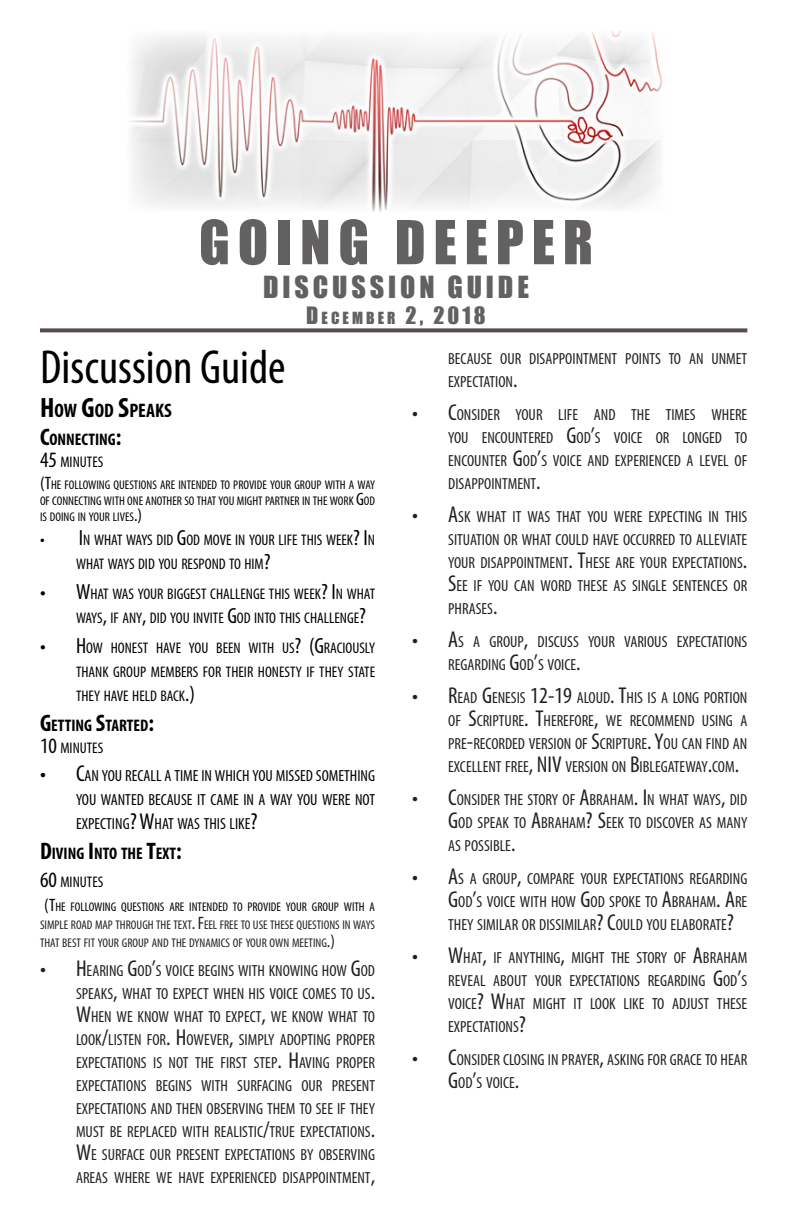
<style>
.page{position:relative;width:792px;height:1224px;background:#fff}
.page>*{position:absolute;margin:0;border:0;box-sizing:border-box;transform-origin:0 0}
.t1{font:56px "Impact";letter-spacing:.14em;color:#626061}
.t2{font:condensed 48px "Myriad Pro";color:#000}
.t3{font:28px "Impact";letter-spacing:.14em;color:#626061}
.t4{font:22px "Impact";color:#626061}
.t5{font:700 condensed 19.6px "Myriad Pro";color:#000}
.t6{font:700 condensed 16.8px "Myriad Pro";color:#000}
.t7{font:condensed 16.2px/23px "Myriad Pro";color:#231f20;text-align:justify}
.t8{font:condensed 16.2px/24px "Myriad Pro";color:#000;text-align:justify}
.t9{font:condensed 15.4px/24px "Myriad Pro";color:#000}
.t10{font:condensed 12.6px/18px "Myriad Pro";color:#231f20;text-align:justify}
.t11{font:condensed 12.6px/16px "Myriad Pro";color:#000;text-align:justify}
.s1{font-size:15.4px}
.s2{font-size:28px}
.s3{font-size:24px}
.s4{font-size:22px}
.s5{font-size:18px}
.s6{font-size:23px}
.s7{font-size:18px;color:#000}
.s8{color:#000}
</style>
<div class="page">
<svg style="left:40px;top:328px;width:707px;height:4px;background:#6a5b63"></svg>
<img style="left:130px;top:32px;width:533px;height:179px">
<p class="t1" style="left:199px;top:199px;width:395px">GOING DEEPER</p>
<p class="t3" style="left:263px;top:265px;width:267px">DISCUSSION GUIDE</p>
<p class="t4" style="left:306px;top:299px;width:181px">D<span class="s1">ECEMBER</span> 2, 2018</p>
<p class="t2" style="left:40px;top:338px;width:247px">Discussion Guide</p>
<p class="t5" style="left:40px;top:398px;width:132px"><span class="s2">H</span>OW <span class="s2">G</span>OD <span class="s2">S</span>PEAKS</p>
<p class="t6" style="left:40px;top:429px;width:83px"><span class="s3">C</span>ONNECTING<span class="s3">:</span></p>
<p class="t9" style="left:40px;top:450px;width:65px"><span class="s4">45</span> MINUTES</p>
<p class="t11" style="left:40px;top:477px;width:337px"><span class="s5">(</span><span class="s5">T</span>HE FOLLOWING QUESTIONS ARE INTENDED TO PROVIDE YOUR GROUP WITH A WAY OF CONNECTING WITH ONE ANOTHER SO THAT YOU MIGHT PARTNER IN THE WORK <span class="s5">G</span>OD IS DOING IN YOUR LIVES<span class="s5">.)</span></p>
<p class="t9" style="left:76px;top:528px;width:301px;text-indent:-36px"><span class="s5">•</span> <span class="s4">I</span> N WHAT WAYS DID <span class="s4">G</span>OD MOVE IN YOUR LIFE THIS WEEK<span class="s4">? I</span> N<br>WHAT WAYS DID YOU RESPOND TO HIM<span class="s4">?</span></p>
<p class="t9" style="left:76px;top:582px;width:301px;text-indent:-36px"><span class="s4">• W</span>HAT WAS YOUR BIGGEST CHALLENGE THIS WEEK<span class="s4">? I</span> N WHAT<br>WAYS<span class="s4">,</span> IF ANY<span class="s4">,</span> DID YOU INVITE <span class="s4">G</span>OD INTO THIS CHALLENGE<span class="s4">?</span></p>
<p class="t9" style="left:76px;top:636px;width:301px;text-align:justify;text-indent:-36px"><span class="s4">• H</span> OW HONEST HAVE YOU BEEN WITH US<span class="s4">? (G</span>RACIOUSLY THANK GROUP MEMBERS FOR THEIR HONESTY IF THEY STATE THEY HAVE HELD BACK<span class="s4">.)</span></p>
<p class="t6" style="left:40px;top:715px;width:116px"><span class="s3">G</span>ETTING <span class="s3">S</span>TARTED<span class="s3">:</span></p>
<p class="t9" style="left:40px;top:736px;width:65px"><span class="s4">10</span> MINUTES</p>
<p class="t8" style="left:76px;top:763px;width:301px;text-indent:-36px"><span class="s6">• C</span>AN YOU RECALL A TIME IN WHICH YOU MISSED SOMETHING YOU WANTED BECAUSE IT CAME IN A WAY YOU WERE NOT EXPECTING<span class="s6">? W</span>HAT WAS THIS LIKE<span class="s6">?</span></p>
<p class="t6" style="left:40px;top:843px;width:143px"><span class="s3">D</span>IVING <span class="s3">I</span> NTO THE <span class="s3">T</span>EXT<span class="s3">:</span></p>
<p class="t9" style="left:40px;top:870px;width:65px"><span class="s4">60</span> MINUTES</p>
<p class="t10" style="left:40px;top:898px;width:337px;text-indent:4px"><span class="s7">(T</span><span class="s8">HE FOLLOWING QUESTIONS ARE INTENDED TO PROVIDE YOUR GROUP WITH A </span>SIMPLE ROAD MAP THROUGH THE TEXT<span class="s5">. F</span>EEL FREE TO USE THESE QUESTIONS IN WAYS THAT BEST FIT YOUR GROUP AND THE DYNAMICS OF YOUR OWN MEETING<span class="s5">.)</span></p>
<p class="t7" style="left:76px;top:959px;width:301px;text-indent:-36px"><span class="s6">• H</span> EARING <span class="s6">G</span>OD<span class="s6">’</span>S VOICE BEGINS WITH KNOWING HOW <span class="s6">G</span>OD SPEAKS<span class="s6">,</span> WHAT TO EXPECT WHEN HIS VOICE COMES TO US<span class="s6">.<br>W</span>HEN WE KNOW WHAT TO EXPECT<span class="s6">,</span> WE KNOW WHAT TO LOOK<span class="s6">/</span>LISTEN FOR<span class="s6">. H</span> OWEVER<span class="s6">,</span> SIMPLY ADOPTING PROPER EXPECTATIONS IS NOT THE FIRST STEP<span class="s6">. H</span>AVING PROPER EXPECTATIONS BEGINS WITH SURFACING OUR PRESENT EXPECTATIONS AND THEN OBSERVING THEM TO SEE IF THEY MUST BE REPLACED WITH REALISTIC<span class="s6">/</span>TRUE EXPECTATIONS<span class="s6">.<br>W</span>E SURFACE OUR PRESENT EXPECTATIONS BY OBSERVING AREAS WHERE WE HAVE EXPERIENCED DISAPPOINTMENT<span class="s6">,</span></p>
<p class="t7" style="left:448px;top:347px;width:301px">BECAUSE OUR DISAPPOINTMENT POINTS TO AN UNMET<br>EXPECTATION<span class="s6">.</span></p>
<p class="t7" style="left:448px;top:403px;width:301px;text-indent:-36px"><span class="s6">• C</span>ONSIDER YOUR LIFE AND THE TIMES WHERE YOU ENCOUNTERED <span class="s6">G</span>OD<span class="s6">’</span>S VOICE OR LONGED TO ENCOUNTER <span class="s6">G</span>OD<span class="s6">’</span>S VOICE AND EXPERIENCED A LEVEL OF DISAPPOINTMENT<span class="s6">.</span></p>
<p class="t7" style="left:448px;top:505px;width:301px;text-indent:-36px"><span class="s6">• A</span>SK WHAT IT WAS THAT YOU WERE EXPECTING IN THIS SITUATION OR WHAT COULD HAVE OCCURRED TO ALLEVIATE YOUR DISAPPOINTMENT<span class="s6">. T</span>HESE ARE YOUR EXPECTATIONS<span class="s6">.<br>S</span>EE IF YOU CAN WORD THESE AS SINGLE SENTENCES OR PHRASES<span class="s6">.</span></p>
<p class="t7" style="left:448px;top:630px;width:301px;text-indent:-36px"><span class="s6">• A</span>S A GROUP<span class="s6">,</span> DISCUSS YOUR VARIOUS EXPECTATIONS<br>REGARDING <span class="s6">G</span>OD<span class="s6">’</span>S VOICE<span class="s6">.</span></p>
<p class="t7" style="left:448px;top:686px;width:301px;text-indent:-36px"><span class="s6">• R</span>EAD <span class="s6">G</span>ENESIS <span class="s6">12-19</span> ALOUD<span class="s6">. T</span>HIS IS A LONG PORTION OF <span class="s6">S</span>CRIPTURE<span class="s6">. T</span>HEREFORE<span class="s6">,</span> WE RECOMMEND USING A PRE<span class="s6">-</span>RECORDED VERSION OF <span class="s6">S</span>CRIPTURE<span class="s6">. Y</span>OU CAN FIND AN EXCELLENT FREE<span class="s6">, NIV</span> VERSION ON <span class="s6">B</span>IBLEGATEWAY<span class="s6">.</span>COM<span class="s6">.</span></p>
<p class="t7" style="left:448px;top:788px;width:301px;text-indent:-36px"><span class="s6">• C</span>ONSIDER THE STORY OF <span class="s6">A</span>BRAHAM<span class="s6">. I</span> N WHAT WAYS<span class="s6">,</span> DID <span class="s6">G</span>OD SPEAK TO <span class="s6">A</span>BRAHAM<span class="s6">? S</span>EEK TO DISCOVER AS MANY AS POSSIBLE<span class="s6">.</span></p>
<p class="t7" style="left:448px;top:867px;width:301px;text-indent:-36px"><span class="s6">• A</span>S A GROUP<span class="s6">,</span> COMPARE YOUR EXPECTATIONS REGARDING <span class="s6">G</span>OD<span class="s6">’</span>S VOICE WITH HOW <span class="s6">G</span>OD SPOKE TO <span class="s6">A</span>BRAHAM<span class="s6">. A</span>RE THEY SIMILAR OR DISSIMILAR<span class="s6">? C</span>OULD YOU ELABORATE<span class="s6">?</span></p>
<p class="t7" style="left:448px;top:946px;width:301px;text-indent:-36px"><span class="s6">• W</span>HAT<span class="s6">,</span> IF ANYTHING<span class="s6">,</span> MIGHT THE STORY OF <span class="s6">A</span>BRAHAM REVEAL ABOUT YOUR EXPECTATIONS REGARDING <span class="s6">G</span>OD<span class="s6">’</span>S VOICE<span class="s6">? W</span>HAT MIGHT IT LOOK LIKE TO ADJUST THESE EXPECTATIONS<span class="s6">?</span></p>
<p class="t7" style="left:448px;top:1048px;width:301px;text-indent:-36px"><span class="s6">• C</span>ONSIDER CLOSING IN PRAYER<span class="s6">,</span> ASKING FOR GRACE TO HEAR<br><span class="s6">G</span>OD<span class="s6">’</span>S VOICE<span class="s6">.</span></p>
</div>
